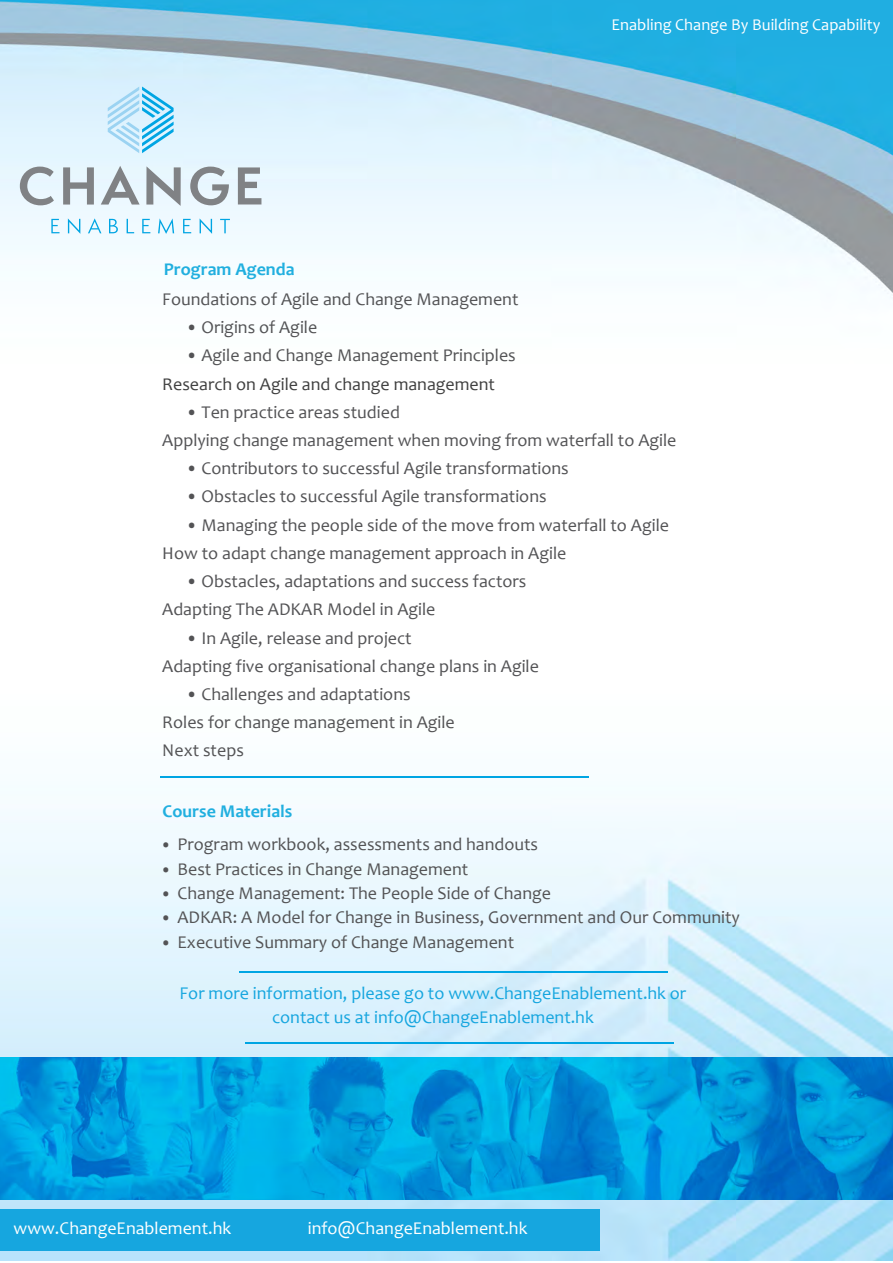
<style>
.page{position:relative;width:893px;height:1263px;background:#fff}
.page>*{position:absolute;margin:0;border:0;box-sizing:border-box;transform-origin:0 0}
.t1{font:18px/28.2px "Candara";color:#535355}
.t2{font:18px/24px "Candara";color:#16a6df;text-align:center}
.t3{font:18px "Candara";color:#fff}
.t4{font:700 18px "Candara";color:#21afdf}
.t5{font:16.5px "Candara";color:#fff}
.s1{color:#404040}
.s2{font-size:16.5px}
</style>
<div class="page">
<img style="left:1px;top:0;width:892px;height:1260px">
<svg style="left:20px;top:167px;width:34px;height:38px"></svg>
<svg style="left:63px;top:167px;width:31px;height:38px"></svg>
<svg style="left:101px;top:166px;width:39px;height:39px;background:#c2ccd2"></svg>
<svg style="left:146px;top:166px;width:35px;height:40px"></svg>
<svg style="left:190px;top:167px;width:39px;height:38px"></svg>
<svg style="left:238px;top:167px;width:23px;height:37px"></svg>
<svg style="left:51px;top:219px;width:9px;height:14px"></svg>
<svg style="left:68px;top:218px;width:12px;height:16px"></svg>
<svg style="left:88px;top:218px;width:13px;height:15px"></svg>
<svg style="left:109px;top:219px;width:9px;height:14px"></svg>
<svg style="left:127px;top:219px;width:7px;height:14px"></svg>
<svg style="left:142px;top:219px;width:8px;height:14px"></svg>
<svg style="left:158px;top:218px;width:16px;height:16px"></svg>
<svg style="left:183px;top:219px;width:8px;height:14px"></svg>
<svg style="left:200px;top:218px;width:12px;height:16px"></svg>
<svg style="left:220px;top:219px;width:10px;height:14px"></svg>
<svg style="left:108px;top:87px;width:66px;height:66px;background:#aee0f7"></svg>
<img style="left:0;top:1058px;width:893px;height:141px">
<div style="left:0;top:1209px;width:600px;height:41px;background:#16a6df"></div>
<hr style="left:160px;top:776px;width:428px;height:2px;background:#00a5e3">
<hr style="left:245px;top:1042px;width:428px;height:2px;background:#00a5e3">
<hr style="left:239px;top:971px;width:429px;height:2px;background:#00a5e3">
<p class="t5" style="left:612px;top:14px;width:270px">Enabling Change By Building Capability</p>
<p class="t4" style="left:164px;top:258px;width:132px">Program Agenda</p>
<p class="t1" style="left:162px;top:285px;width:358px">Foundations of Agile and Change Management</p>
<p class="t1" style="left:186px;top:313px;width:133px">• Origins of Agile</p>
<p class="t1" style="left:162px;top:341px;width:355px;text-indent:23px">• Agile and Change Management Principles<br><span class="s1">Research on Agile and change management</span></p>
<p class="t1" style="left:162px;top:398px;width:516px;text-indent:23px">• Ten practice areas studied<br>Applying change management when moving from waterfall to Agile</p>
<p class="t1" style="left:186px;top:454px;width:385px">• Contributors to successful Agile transformations</p>
<p class="t1" style="left:186px;top:482px;width:362px">• Obstacles to successful Agile transformations</p>
<p class="t1" style="left:162px;top:511px;width:508px;text-indent:23px">• Managing the people side of the move from waterfall to Agile<br>How to adapt change management approach in Agile</p>
<p class="t1" style="left:162px;top:567px;width:366px;text-indent:23px">• Obstacles, adaptations and success factors<br>Adapting The ADKAR Model in Agile</p>
<p class="t1" style="left:162px;top:623px;width:378px;text-indent:23px">• In Agile, release and project<br>Adapting five organisational change plans in Agile</p>
<p class="t1" style="left:162px;top:680px;width:294px;text-indent:23px">• Challenges and adaptations<br>Roles for change management in Agile<br>Next steps</p>
<p class="t4" style="left:162px;top:800px;width:131px">Course Materials</p>
<p class="t1" style="left:161px;top:830px;width:379px"><span class="s2">•</span> Program workbook, assessments and handouts</p>
<p class="t1" style="left:161px;top:855px;width:309px"><span class="s2">•</span> Best Practices in Change Management</p>
<p class="t1" style="left:161px;top:879px;width:392px"><span class="s2">•</span> Change Management: The People Side of Change</p>
<p class="t1" style="left:161px;top:903px;width:581px"><span class="s2">•</span> ADKAR: A Model for Change in Business, Government and Our Community</p>
<p class="t1" style="left:161px;top:927px;width:355px"><span class="s2">•</span> Executive Summary of Change Management</p>
<p class="t2" style="left:179px;top:980px;width:508px">For more information, please go to www.ChangeEnablement.hk or contact us at info@ChangeEnablement.hk</p>
<p class="t3" style="left:14px;top:1216px;width:219px">www.ChangeEnablement.hk</p>
<p class="t3" style="left:308px;top:1216px;width:221px">info@ChangeEnablement.hk</p>
</div>
